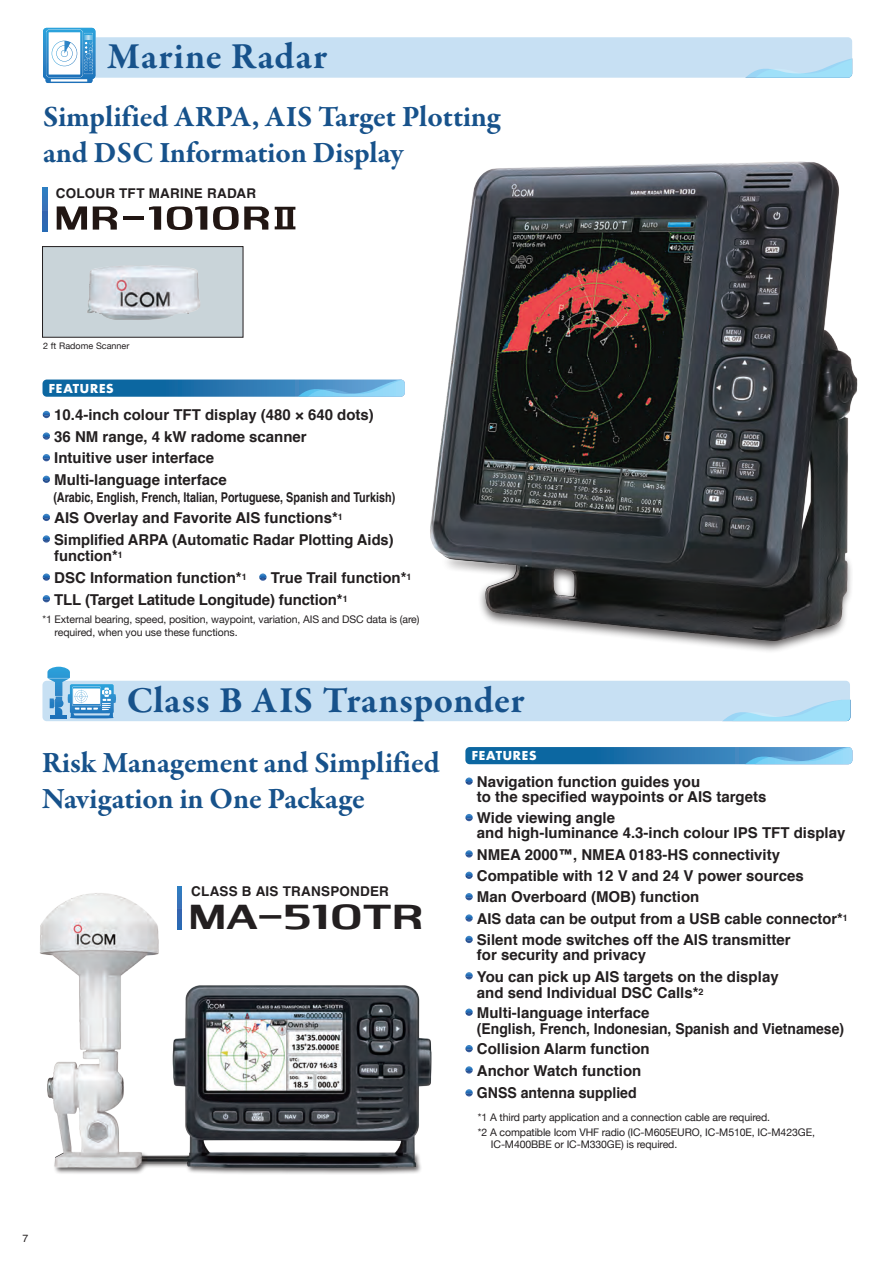
<style>
.page{position:relative;width:893px;height:1263px;background:#fff}
.page>*{position:absolute;margin:0;border:0;box-sizing:border-box;transform-origin:0 0}
.t1{font:700 37.5px "Garamond Premr Pro";letter-spacing:.02em;color:#17528b}
.t2{font:30.3px "Icom CI PRODUCT";letter-spacing:-.03em;color:#231f20}
.t3{font:700 30px/36px "Garamond Premr Pro";letter-spacing:-.005em;color:#17528b}
.t4{font:700 15px/21.6px "Helvetica";color:#231f20}
.t5{font:700 15px/21.5px "Helvetica";color:#231f20;scale:.93 1}
.t6{font:700 13.5px "Helvetica";color:#231f20;scale:.8 1}
.t7{font:700 13.5px "Helvetica LT Std";letter-spacing:.015em;color:#231f20}
.t8{font:700 12px "Futura Std";letter-spacing:.055em;color:#fff}
.t9{font:10.5px/13.6px "Helvetica Neue";letter-spacing:-.01em;color:#231f20}
.t10{font:10.5px "Helvetica LT Std";color:#231f20}
.t11{font:9px "Helvetica Neue";color:#231f20}
</style>
<div class="page">
<div style="left:45px;top:37px;width:807px;height:41px;background:#c7e0f3;border-radius:4px"></div>
<svg style="left:745px;top:58px;width:107px;height:20px"></svg>
<img style="left:405px;top:161px;width:453px;height:522px">
<svg style="left:43px;top:28px;width:53px;height:55px;background:#94c3e3"></svg>
<svg style="left:43px;top:411px;width:7px;height:7px"></svg>
<svg style="left:43px;top:432px;width:7px;height:8px"></svg>
<svg style="left:43px;top:454px;width:7px;height:7px"></svg>
<svg style="left:43px;top:476px;width:7px;height:7px"></svg>
<svg style="left:43px;top:514px;width:7px;height:7px"></svg>
<svg style="left:43px;top:535px;width:7px;height:8px"></svg>
<svg style="left:43px;top:573px;width:7px;height:8px"></svg>
<svg style="left:259px;top:573px;width:8px;height:8px"></svg>
<svg style="left:43px;top:595px;width:7px;height:7px"></svg>
<div style="left:43px;top:247px;width:200px;height:90px;background:#c9d4d9"></div>
<img style="left:87px;top:265px;width:113px;height:55px">
<div style="left:42px;top:246px;width:201px;height:92px;border:1px solid #231f20"></div>
<svg style="left:43px;top:187px;width:5px;height:44px"></svg>
<svg style="left:57px;top:206px;width:30px;height:24px"></svg>
<svg style="left:93px;top:207px;width:24px;height:23px"></svg>
<hr style="left:123px;top:217px;width:20px;height:3px;background:#211613">
<svg style="left:213px;top:206px;width:56px;height:24px"></svg>
<svg style="left:149px;top:206px;width:12px;height:24px"></svg>
<svg style="left:167px;top:206px;width:40px;height:24px"></svg>
<svg style="left:275px;top:207px;width:20px;height:22px"></svg>
<img style="left:40px;top:893px;width:392px;height:281px">
<svg style="left:465px;top:777px;width:8px;height:8px"></svg>
<svg style="left:465px;top:814px;width:8px;height:7px"></svg>
<svg style="left:465px;top:850px;width:8px;height:7px"></svg>
<svg style="left:465px;top:872px;width:8px;height:7px"></svg>
<svg style="left:465px;top:893px;width:8px;height:7px"></svg>
<svg style="left:465px;top:914px;width:8px;height:8px"></svg>
<svg style="left:465px;top:936px;width:8px;height:7px"></svg>
<svg style="left:465px;top:972px;width:8px;height:7px"></svg>
<svg style="left:465px;top:1008px;width:8px;height:8px"></svg>
<svg style="left:465px;top:1045px;width:8px;height:7px"></svg>
<svg style="left:465px;top:1066px;width:8px;height:8px"></svg>
<svg style="left:465px;top:1089px;width:8px;height:7px"></svg>
<svg style="left:177px;top:886px;width:5px;height:43px"></svg>
<svg style="left:465px;top:747px;width:387px;height:17px;background:#3282b8"></svg>
<svg style="left:43px;top:379px;width:362px;height:18px;background:#3b88bb"></svg>
<div style="left:42px;top:681px;width:808px;height:40px;background:#c7e0f3;border-radius:4px"></div>
<svg style="left:47px;top:667px;width:69px;height:51px"></svg>
<svg style="left:723px;top:699px;width:127px;height:22px"></svg>
<h1 class="t1" style="left:107px;top:33px;width:221px">Marine Radar</h1>
<h3 class="t3" style="left:43px;top:99px;width:459px">Simplified ARPA, AIS Target Plotting and DSC Information Display</h3>
<p class="t7" style="left:56px;top:185px;width:202px">COLOUR TFT MARINE RADAR</p>
<p class="t11" style="left:43px;top:339px;width:88px">2 ft Radome Scanner</p>
<p class="t8" style="left:49px;top:380px;width:66px">FEATURES</p>
<p class="t4" style="left:54px;top:404px;width:321px">10.4-inch colour TFT display (480 × 640 dots)<br>36 NM range, 4 kW radome scanner<br>Intuitive user interface<br>Multi-language interface</p>
<p class="t6" style="left:53px;top:486px;width:429px">(Arabic, English, French, Italian, Portuguese, Spanish and Turkish)</p>
<p class="t4" style="left:54px;top:507px;width:341px">AIS Overlay and Favorite AIS functions*<sup>1<br></sup>Simplified ARPA (Automatic Radar Plotting Aids)</p>
<p class="t4" style="left:54px;top:545px;width:194px">function*<sup>1<br></sup>DSC Information function*<sup>1</sup></p>
<p class="t4" style="left:54px;top:567px;width:359px;text-indent:216px">True Trail function*<sup>1<br></sup>TLL (Target Latitude Longitude) function*<sup>1</sup></p>
<p class="t9" style="left:55px;top:613px;width:366px;text-indent:-12px">*1 External bearing, speed, position, waypoint, variation, AIS and DSC data is (are) required, when you use these functions.</p>
<h1 class="t1" style="left:127px;top:677px;width:399px">Class B AIS Transponder</h1>
<h3 class="t3" style="left:42px;top:745px;width:399px">Risk Management and Simplified<br>Navigation in One Package</h3>
<p class="t7" style="left:191px;top:883px;width:199px">CLASS B AIS TRANSPONDER</p>
<h2 class="t2" style="left:191px;top:897px;width:236px">MA-510TR</h2>
<p class="t8" style="left:472px;top:747px;width:66px">FEATURES</p>
<p class="t4" style="left:477px;top:774px;width:291px;line-height:15px">Navigation function guides you<br>to the specified waypoints or AIS targets</p>
<p class="t4" style="left:477px;top:811px;width:370px;line-height:15px">Wide viewing angle<br>and high-luminance 4.3-inch colour IPS TFT display</p>
<p class="t4" style="left:477px;top:844px;width:372px">NMEA 2000™, NMEA 0183-HS connectivity Compatible with 12 V and 24 V power sources<br>Man Overboard (MOB) function<br>AIS data can be output from a USB cable connector*<sup>1<br></sup>Silent mode switches off the AIS transmitter</p>
<p class="t4" style="left:477px;top:944px;width:303px">for security and privacy<br>You can pick up AIS targets on the display</p>
<p class="t4" style="left:477px;top:983px;width:228px;line-height:20.1px">and send Individual DSC Calls*<sup>2<br></sup>Multi-language interface</p>
<p class="t5" style="left:477px;top:1018px;width:396px">(English, French, Indonesian, Spanish and Vietnamese)<br>Collision Alarm function<br>Anchor Watch function<br>GNSS antenna supplied</p>
<p class="t9" style="left:478px;top:1110px;width:338px;line-height:15px">*1 A third party application and a connection cable are required.<br>*2 A compatible Icom VHF radio (IC-M605EURO, IC-M510E, IC-M423GE,</p>
<p class="t9" style="left:491px;top:1138px;width:188px">IC-M400BBE or IC-M330GE) is required.</p>
<p class="t10" style="left:23px;top:1232px;width:7px">7</p>
</div>
